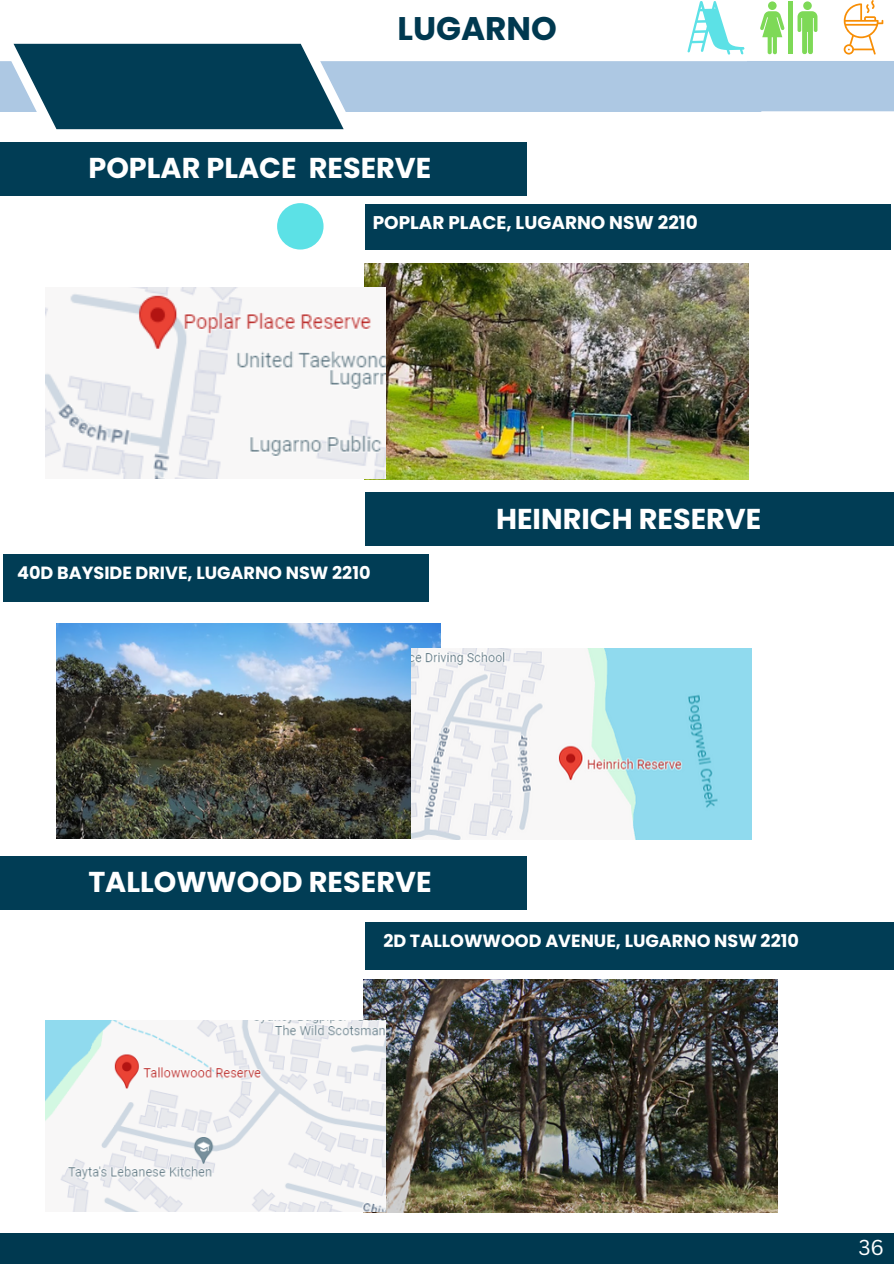
<style>
.page{position:relative;width:894px;height:1264px;background:#fff}
.page>*{position:absolute;margin:0;border:0;box-sizing:border-box;transform-origin:0 0}
.t1{font:700 32.7px "Poppins";color:#003950}
.t2{font:700 28.65px "Poppins";color:#fff}
.t3{font:21px "Canva Sans";color:#fff}
.t4{font:700 18.45px "Poppins";color:#fff}
.t5{font:700 17.55px "Poppins";color:#fff}
</style>
<div class="page">
<div style="left:0;top:142px;width:526px;height:53px;background:#013d55"></div>
<div style="left:365px;top:492px;width:528px;height:54px;background:#013d55"></div>
<div style="left:3px;top:554px;width:425px;height:47px;background:#013d55"></div>
<div style="left:0;top:855px;width:526px;height:54px;background:#013d55"></div>
<div style="left:365px;top:922px;width:528px;height:47px;background:#013d55"></div>
<div style="left:365px;top:204px;width:525px;height:45px;background:#013d55"></div>
<div style="left:277px;top:203px;width:46px;height:46px;background:#5ce1e6;border-radius:50%"></div>
<img style="left:363px;top:979px;width:413px;height:233px">
<img style="left:364px;top:263px;width:384px;height:216px">
<img style="left:46px;top:287px;width:340px;height:191px">
<img style="left:57px;top:623px;width:383px;height:215px">
<img style="left:411px;top:649px;width:340px;height:191px">
<img style="left:46px;top:1020px;width:340px;height:191px">
<svg style="left:0;top:0;width:893px;height:129px"></svg>
<div style="left:0;top:1233px;width:893px;height:30px;background:#003950"></div>
<h1 class="t1" style="left:397px;top:6px;width:161px">LUGARNO</h1>
<p class="t2" style="left:88px;top:148px;width:344px">POPLAR PLACE RESERVE</p>
<p class="t4" style="left:372px;top:210px;width:326px">POPLAR PLACE, LUGARNO NSW 2210</p>
<p class="t5" style="left:17px;top:560px;width:355px">40D BAYSIDE DRIVE, LUGARNO NSW 2210</p>
<p class="t2" style="left:496px;top:499px;width:267px">HEINRICH RESERVE</p>
<p class="t2" style="left:88px;top:861px;width:344px">TALLOWWOOD RESERVE</p>
<p class="t5" style="left:383px;top:928px;width:417px">2D TALLOWWOOD AVENUE, LUGARNO NSW 2210</p>
<p class="t3" style="left:858px;top:1232px;width:27px">36</p>
<p class="t3" style="left:865px;top:1232px;width:13px">1</p>
</div>
